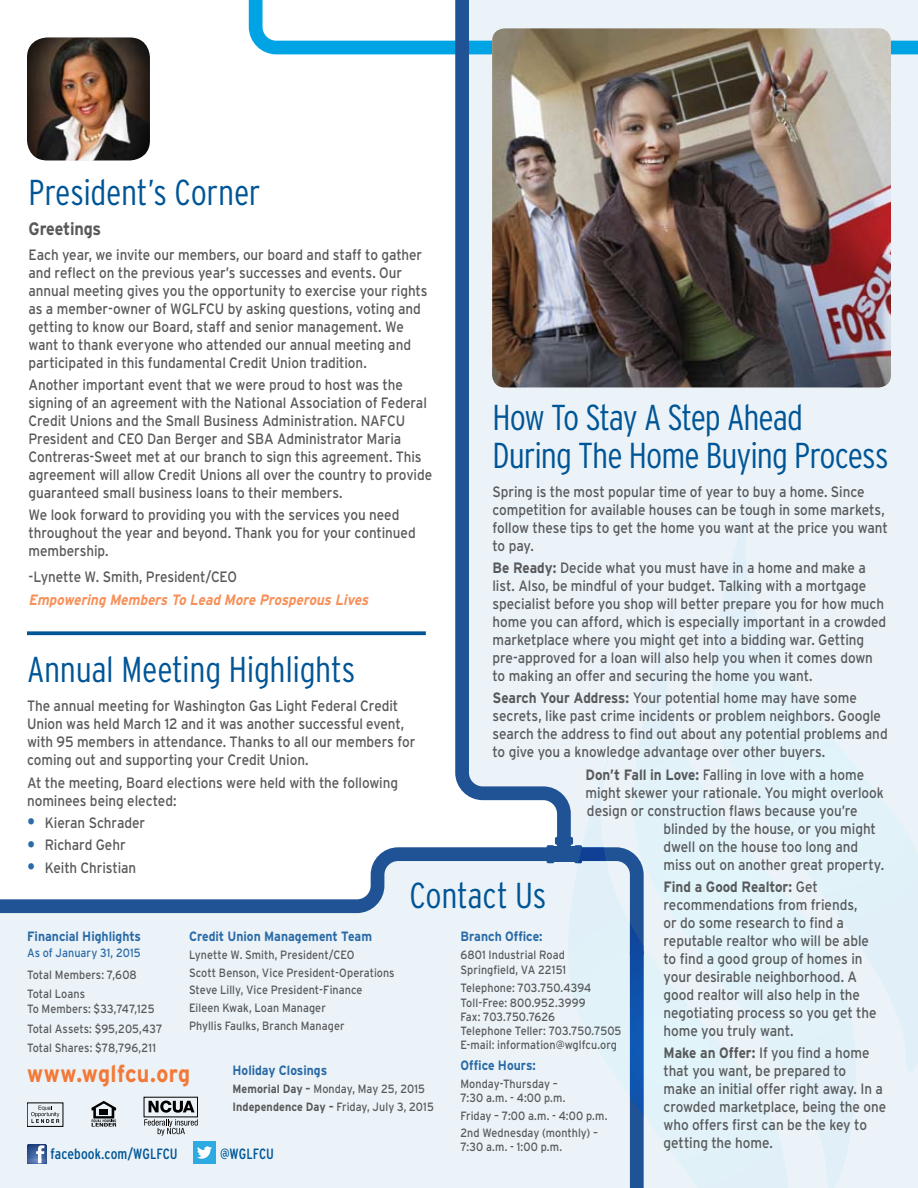
<style>
.page{position:relative;width:918px;height:1188px;background:#ebf3f8}
.page>*{position:absolute;margin:0;border:0;box-sizing:border-box;transform-origin:0 0}
.t1{font:300 condensed 36px/37.5px "Interstate";letter-spacing:-.015em;color:#005596}
.t2{font:700 24px "Interstate";letter-spacing:.015em;color:#f47836;scale:.9 1}
.t3{font:700 18px "Interstate";letter-spacing:-.015em;color:#58595b;scale:.9 1}
.t4{font:15px/18px "Interstate";letter-spacing:-.005em;color:#58595b;scale:.9 1}
.t5{font:italic 700 15px "Interstate";color:#f79059;scale:.9 1}
.t6{font:condensed 14.85px "Interstate";letter-spacing:.005em;color:#005596}
.t7{font:700 13.5px "Interstate";color:#2a6aa6;scale:.9 1}
.t8{font:12px/14.2px "Interstate";letter-spacing:.005em;color:#58595b;scale:.9 1}
.t9{font:12px "Interstate";letter-spacing:.005em;color:#2a6aa6;scale:.9 1}
.s1{font-weight:700}
.s2{font-size:21px;color:#2a6aa6}
</style>
<div class="page">
<div style="left:0;top:0;width:455px;height:847px;background:#fff"></div>
<svg style="left:235px;top:0;width:683px;height:54px"></svg>
<svg style="left:0;top:847px;width:555px;height:67px;fill:#fff"></svg>
<div style="left:547px;top:846px;width:35px;height:16px;background:#1f5395"></div>
<div style="left:547px;top:845px;width:7px;height:18px;background:#1f5395;border-radius:2px"></div>
<svg style="left:455px;top:0;width:116px;height:856px"></svg>
<svg style="left:568px;top:750px;width:76px;height:438px"></svg>
<img style="left:27px;top:38px;width:123px;height:122px">
<svg style="left:27px;top:1144px;width:20px;height:20px"></svg>
<div style="left:193px;top:1141px;width:23px;height:23px;background:#2caae1"></div>
<svg style="left:197px;top:1146px;width:15px;height:13px"></svg>
<svg style="left:92px;top:1101px;width:24px;height:26px"></svg>
<div style="left:27px;top:1103px;width:36px;height:24px;border:1px solid #000"></div>
<svg style="left:31px;top:1106px;width:28px;height:17px"></svg>
<svg style="left:149px;top:1101px;width:46px;height:12px"></svg>
<svg style="left:144px;top:1119px;width:54px;height:17px"></svg>
<svg style="left:27px;top:631px;width:399px;height:4px;background:#18659f"></svg>
<img style="left:492px;top:28px;width:399px;height:359px">
<h1 class="t1" style="left:29px;top:173px;width:234px">President’s Corner</h1>
<p class="t3" style="left:28px;top:219px;width:82px">Greetings</p>
<p class="t4" style="left:28px;top:245px;width:445px">Each year, we invite our members, our board and staff to gather and reflect on the previous year’s successes and events. Our annual meeting gives you the opportunity to exercise your rights as a member-owner of WGLFCU by asking questions, voting and getting to know our Board, staff and senior management. We want to thank everyone who attended our annual meeting and participated in this fundamental Credit Union tradition.</p>
<p class="t4" style="left:28px;top:376px;width:450px">Another important event that we were proud to host was the signing of an agreement with the National Association of Federal Credit Unions and the Small Business Administration. NAFCU President and CEO Dan Berger and SBA Administrator Maria Contreras-Sweet met at our branch to sign this agreement. This agreement will allow Credit Unions all over the country to provide guaranteed small business loans to their members.</p>
<p class="t4" style="left:28px;top:506px;width:432px">We look forward to providing you with the services you need throughout the year and beyond. Thank you for your continued membership.</p>
<p class="t4" style="left:28px;top:568px;width:233px">-Lynette W. Smith, President/CEO</p>
<p class="t5" style="left:28px;top:591px;width:383px">Empowering Members To Lead More Prosperous Lives</p>
<h1 class="t1" style="left:492px;top:398px;width:398px">How To Stay A Step Ahead<br>During The Home Buying Process</h1>
<p class="t4" style="left:492px;top:482px;width:441px">Spring is the most popular time of year to buy a home. Since competition for available houses can be tough in some markets, follow these tips to get the home you want at the price you want to pay.</p>
<p class="t4" style="left:492px;top:558px;width:439px"><span class="s1">Be Ready:</span> Decide what you must have in a home and make a list. Also, be mindful of your budget. Talking with a mortgage specialist before you shop will better prepare you for how much home you can afford, which is especially important in a crowded marketplace where you might get into a bidding war. Getting pre-approved for a loan will also help you when it comes down to making an offer and securing the home you want.</p>
<p class="t4" style="left:492px;top:689px;width:441px"><span class="s1">Search Your Address:</span> Your potential home may have some secrets, like past crime incidents or problem neighbors. Google search the address to find out about any potential problems and to give you a knowledge advantage over other buyers.</p>
<p class="t4" style="left:586px;top:765px;width:311px"><span class="s1">Don’t Fall in Love:</span> Falling in love with a home</p>
<p class="t4" style="left:586px;top:783px;width:333px">might skewer your rationale. You might overlook</p>
<p class="t4" style="left:587px;top:801px;width:302px">design or construction flaws because you’re</p>
<p class="t4" style="left:664px;top:819px;width:238px">blinded by the house, or you might</p>
<p class="t4" style="left:664px;top:837px;width:218px">dwell on the house too long and</p>
<p class="t4" style="left:664px;top:855px;width:247px">miss out on another great property.</p>
<p class="t4" style="left:664px;top:877px;width:238px"><span class="s1">Find a Good Realtor:</span> Get recommendations from friends,<br>or do some research to find a reputable realtor who will be able to find a good group of homes in your desirable neighborhood. A good realtor will also help in the negotiating process so you get the home you truly want.</p>
<p class="t4" style="left:664px;top:1044px;width:249px"><span class="s1">Make an Offer:</span> If you find a home that you want, be prepared to<br>make an initial offer right away. In a crowded marketplace, being the one who offers first can be the key to getting the home.</p>
<h1 class="t1" style="left:27px;top:651px;width:330px">Annual Meeting Highlights</h1>
<p class="t4" style="left:27px;top:697px;width:433px">The annual meeting for Washington Gas Light Federal Credit Union was held March 12 and it was another successful event, with 95 members in attendance. Thanks to all our members for coming out and supporting your Credit Union.</p>
<p class="t4" style="left:27px;top:773px;width:414px">At the meeting, Board elections were held with the following nominees being elected:</p>
<p class="t4" style="left:27px;top:814px;width:133px"><span class="s2">•</span> Kieran Schrader</p>
<p class="t4" style="left:27px;top:836px;width:111px"><span class="s2">•</span> Richard Gehr</p>
<p class="t4" style="left:27px;top:858px;width:123px"><span class="s2">•</span> Keith Christian</p>
<h1 class="t1" style="left:410px;top:876px;width:138px">Contact Us</h1>
<p class="t7" style="left:27px;top:929px;width:128px">Financial Highlights</p>
<p class="t9" style="left:27px;top:946px;width:128px">As of January 31, 2015</p>
<p class="t8" style="left:27px;top:965px;width:124px;line-height:19.4px">Total Members: 7,608<br>Total Loans</p>
<p class="t8" style="left:27px;top:999px;width:152px;line-height:19.4px">To Members: $33,747,125<br>Total Assets: $95,205,437<br>Total Shares: $78,796,211</p>
<p class="t7" style="left:189px;top:929px;width:205px">Credit Union Management Team</p>
<p class="t8" style="left:189px;top:945px;width:230px;line-height:17.9px">Lynette W. Smith, President/CEO<br>Scott Benson, Vice President-Operations Steve Lilly, Vice President-Finance Eileen Kwak, Loan Manager<br>Phyllis Faulks, Branch Manager</p>
<p class="t7" style="left:460px;top:929px;width:93px">Branch Office:</p>
<p class="t8" style="left:460px;top:948px;width:119px">6801 Industrial Road<br>Springfield, VA 22151</p>
<p class="t8" style="left:460px;top:981px;width:180px">Telephone: 703.750.4394<br>Toll-Free: 800.952.3999<br>Fax: 703.750.7626<br>Telephone Teller: 703.750.7505<br>E-mail: information@wglfcu.org</p>
<p class="t7" style="left:460px;top:1058px;width:85px">Office Hours:</p>
<p class="t8" style="left:460px;top:1076px;width:118px">Monday-Thursday –<br>7:30 a.m. - 4:00 p.m.</p>
<p class="t8" style="left:460px;top:1106px;width:165px;line-height:17.5px">Friday – 7:00 a.m. - 4:00 p.m.<br>2nd Wednesday (monthly) –</p>
<p class="t8" style="left:460px;top:1140px;width:114px">7:30 a.m. - 1:00 p.m.</p>
<h2 class="t2" style="left:27px;top:1060px;width:183px">www.wglfcu.org</h2>
<p class="t7" style="left:233px;top:1063px;width:107px">Holiday Closings</p>
<p class="t8" style="left:233px;top:1080px;width:225px;line-height:17.9px"><span class="s1">Memorial Day –</span> Monday, May 25, 2015<br><span class="s1">Independence Day –</span> Friday, July 3, 2015</p>
<p class="t6" style="left:51px;top:1145px;width:129px">facebook.com/WGLFCU</p>
<p class="t6" style="left:220px;top:1145px;width:55px">@WGLFCU</p>
</div>
